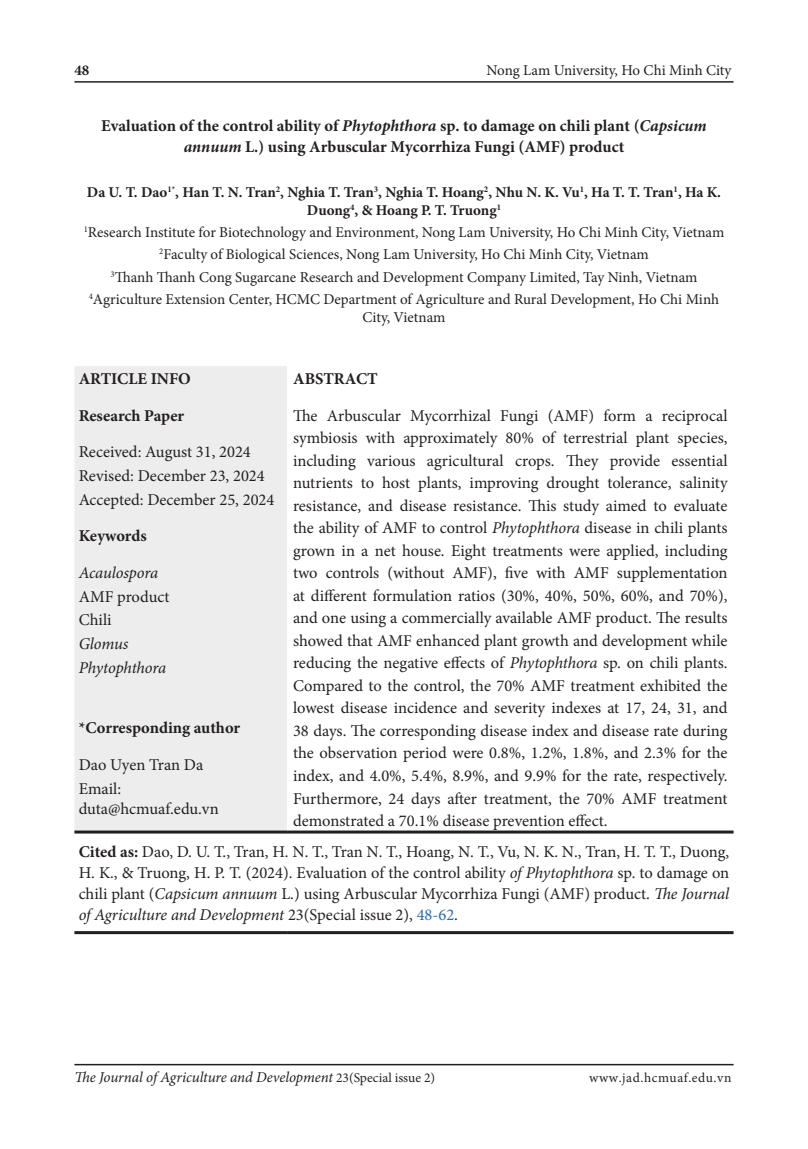
<style>
.page{position:relative;width:808px;height:1149px;background:#fff}
.page>*{position:absolute;margin:0;border:0;box-sizing:border-box;transform-origin:0 0}
.BODY_0-0{font:16.5px/22.5px "Minion Pro";color:#231f20;text-align:justify}
.TỰA{font:700 16.5px/21px "Minion Pro";color:#231f20;text-align:center}
.t1{font:italic 16.5px "Minion Pro";letter-spacing:-.01em;color:#231f20}
.TGIA_1{font:15px/18px "Minion Pro";color:#231f20;text-align:center}
.TÁC_GIẢ{font:700 15px/18px "Minion Pro";letter-spacing:-.005em;color:#231f20;text-align:center}
.t2{font:italic 15px "Minion Pro";letter-spacing:-.01em;color:#231f20}
.t3{font:13.5px "Minion Pro";letter-spacing:.04em;color:#231f20}
.s1{font-style:italic}
.s2{font-weight:700}
.s3{color:#2569b4}
.s4{font-style:normal;font-size:13.5px}
</style>
<div class="page">
<hr style="left:74px;top:81px;width:659px;height:2px;background:#231f20">
<hr style="left:74px;top:1063px;width:659px;height:1px;background:#231f20">
<div style="left:74px;top:366px;width:213px;height:464px;background:#ededed"></div>
<hr style="left:74px;top:830px;width:213px;height:3px;background:#231f20">
<hr style="left:287px;top:830px;width:446px;height:3px;background:#231f20">
<hr style="left:74px;top:930px;width:213px;height:3px;background:#231f20">
<hr style="left:287px;top:930px;width:446px;height:3px;background:#231f20">
<p class="TÁC_GIẢ" style="left:74px;top:61px;width:16px">48</p>
<p class="TGIA_1" style="left:486px;top:61px;width:246px">Nong Lam University, Ho Chi Minh City</p>
<p class="TỰA" style="left:101px;top:115px;width:607px">Evaluation of the control ability of <span class="s1">Phytophthora</span> sp. to damage on chili plant (<span class="s1">Capsicum annuum</span> L.) using Arbuscular Mycorrhiza Fungi (AMF) product</p>
<p class="TÁC_GIẢ" style="left:87px;top:183px;width:636px">Da U. T. Dao<sup>1*</sup>, Han T. N. Tran<sup>2</sup>, Nghia T. Tran<sup>3</sup>, Nghia T. Hoang<sup>2</sup>, Nhu N. K. Vu<sup>1</sup>, Ha T. T. Tran<sup>1</sup>, Ha K.<br>Duong<sup>4</sup>, &amp; Hoang P. T. Truong<sup>1</sup></p>
<p class="TGIA_1" style="left:84px;top:223px;width:642px"><sup>1</sup>Research Institute for Biotechnology and Environment, Nong Lam University, Ho Chi Minh City, Vietnam</p>
<p class="TGIA_1" style="left:159px;top:245px;width:491px"><sup>2</sup>Faculty of Biological Sciences, Nong Lam University, Ho Chi Minh City, Vietnam</p>
<p class="TGIA_1" style="left:110px;top:268px;width:588px"><sup>3</sup>Thanh Thanh Cong Sugarcane Research and Development Company Limited, Tay Ninh, Vietnam</p>
<p class="TGIA_1" style="left:89px;top:290px;width:632px"><sup>4</sup>Agriculture Extension Center, HCMC Department of Agriculture and Rural Development, Ho Chi Minh<br>City, Vietnam</p>
<p class="TỰA" style="left:79px;top:368px;width:114px">ARTICLE INFO</p>
<p class="TỰA" style="left:293px;top:368px;width:86px">ABSTRACT</p>
<p class="TỰA" style="left:79px;top:404px;width:107px">Research Paper</p>
<p class="BODY_0-0" style="left:79px;top:440px;width:174px">Received: August 31, 2024</p>
<p class="BODY_0-0" style="left:79px;top:464px;width:188px">Revised: December 23, 2024</p>
<p class="BODY_0-0" style="left:79px;top:488px;width:197px">Accepted: December 25, 2024</p>
<p class="TỰA" style="left:79px;top:525px;width:70px">Keywords</p>
<p class="t1" style="left:79px;top:561px;width:81px">Acaulospora</p>
<p class="BODY_0-0" style="left:79px;top:585px;width:92px">AMF product</p>
<p class="BODY_0-0" style="left:79px;top:608px;width:34px">Chili</p>
<p class="t1" style="left:79px;top:632px;width:51px">Glomus</p>
<p class="t1" style="left:79px;top:656px;width:89px">Phytophthora</p>
<p class="BODY_0-0" style="left:293px;top:404px;width:436px">The Arbuscular Mycorrhizal Fungi (AMF) form a reciprocal symbiosis with approximately 80% of terrestrial plant species, including various agricultural crops. They provide essential nutrients to host plants, improving drought tolerance, salinity resistance, and disease resistance. This study aimed to evaluate the ability of AMF to control <span class="s1">Phytophthora</span> disease in chili plants grown in a net house. Eight treatments were applied, including two controls (without AMF), five with AMF supplementation at different formulation ratios (30%, 40%, 50%, 60%, and 70%), and one using a commercially available AMF product. The results showed that AMF enhanced plant growth and development while reducing the negative effects of <span class="s1">Phytophthora</span> sp. on chili plants.<br>Compared to the control, the 70% AMF treatment exhibited the lowest disease incidence and severity indexes at 17, 24, 31, and 38 days. The corresponding disease index and disease rate during the observation period were 0.8%, 1.2%, 1.8%, and 2.3% for the index, and 4.0%, 5.4%, 8.9%, and 9.9% for the rate, respectively.<br>Furthermore, 24 days after treatment, the 70% AMF treatment demonstrated a 70.1% disease prevention effect.</p>
<p class="BODY_0-0" style="left:79px;top:840px;width:652px;line-height:21px"><span class="s2">Cited as:</span> Dao, D. U. T., Tran, H. N. T., Tran N. T., Hoang, N. T., Vu, N. K. N., Tran, H. T. T., Duong, H. K., &amp; Truong, H. P. T. (2024). Evaluation of the control ability <span class="s1">of Phytophthora</span> sp. to damage on chili plant (<span class="s1">Capsicum annuum</span> L.) using Arbuscular Mycorrhiza Fungi (AMF) product. <span class="s1">The Journal of Agriculture and Development</span> 23(Special issue 2), <span class="s3">48-62</span>.</p>
<p class="TỰA" style="left:79px;top:717px;width:163px">*Corresponding author</p>
<p class="BODY_0-0" style="left:79px;top:753px;width:126px">Dao Uyen Tran Da</p>
<p class="BODY_0-0" style="left:79px;top:778px;width:142px;line-height:19.8px">Email: duta@hcmuaf.edu.vn</p>
<p class="t2" style="left:74px;top:1066px;width:362px">The Journal of Agriculture and Development <span class="s4">23(Special issue 2)</span></p>
<p class="t3" style="left:589px;top:1067px;width:144px">www.jad.hcmuaf.edu.vn</p>
</div>
